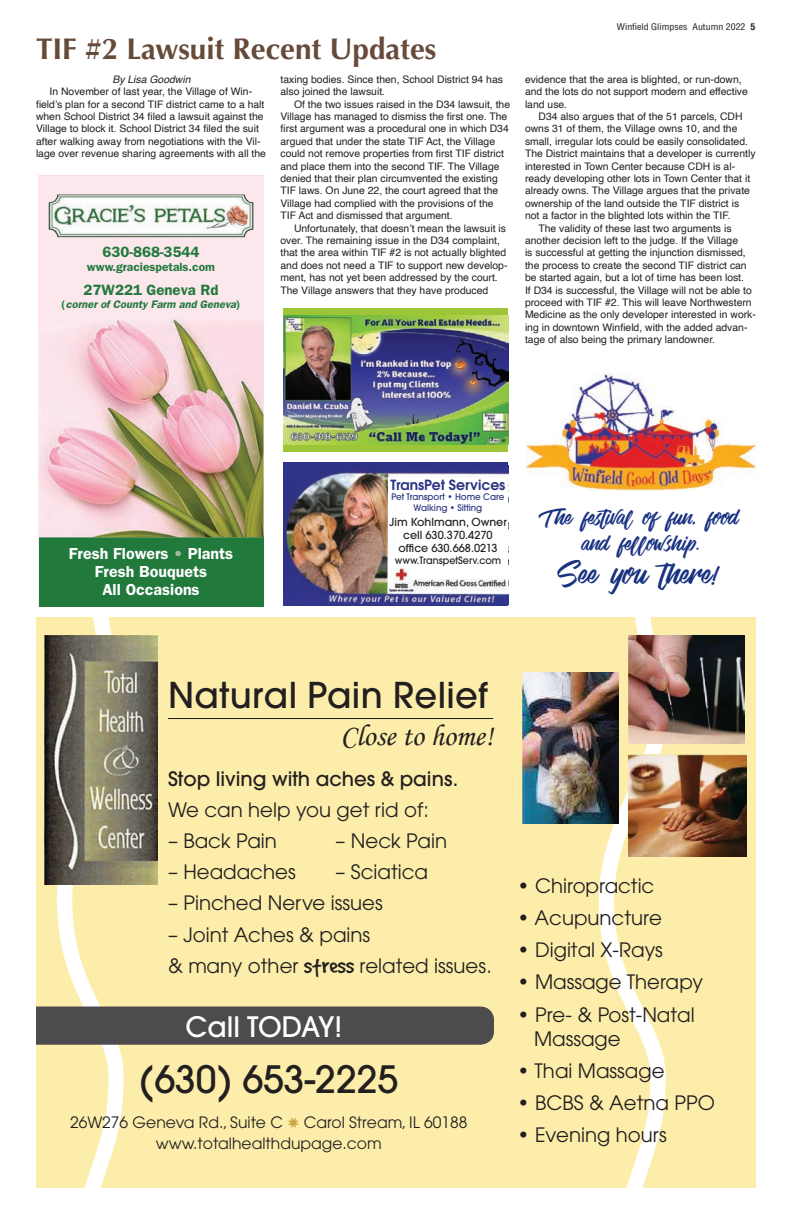
<style>
.page{position:relative;width:792px;height:1224px;background:#fff}
.page>*{position:absolute;margin:0;border:0;box-sizing:border-box;transform-origin:0 0}
.t1{font:500 37.5px "Avant Garde";color:#231f20}
.t2{font:500 35.4px "Avant Garde";letter-spacing:.01em;color:#231f20}
.t3{font:31px "Venetian";color:#183181}
.t4{font:30.2px "Monotype Corsiva";color:#231f20}
.t5{font:700 30px "Optima";color:#664a3a}
.t6{font:500 28px "Avant Garde";color:#fff}
.t7{font:23px/26px "Venetian";color:#183181;text-align:center}
.t8{font:19.8px/31.2px "Avant Garde";color:#231f20}
.t9{font:500 19.8px "Avant Garde";color:#231f20}
.t10{font:600 16px/18px "Franklin Gothic";color:#fff;text-align:center}
.t11{font:15.6px/20.8px "Avant Garde";color:#231f20}
.t12{font:600 15px "Franklin Gothic";color:#21793c}
.t13{font:600 14px "Avant Garde";color:#2b3482}
.t14{font:600 12px "Franklin Gothic";color:#21793c}
.t15{font:500 11px/13.1px "Avant Garde";color:#231f20;text-align:center}
.t16{font:italic 600 11px "Franklin Gothic";color:#21793c}
.t17{font:10.4px/12.4px "Helvetica";color:#231f20}
.t18{font:italic 10.4px "Helvetica";color:#231f20}
.t19{font:500 10px "Avant Garde";color:#231f20;scale:.96 1}
.t20{font:500 9px/10.8px "Avant Garde";color:#2b3482;text-align:center}
.t21{font:condensed 9px "Helvetica";color:#231f20;scale:1.1 1}
.s1{font-style:normal}
.s2{font-weight:700}
.s3{color:#a2b89b}
.s4{font-family:"Good Dog Plain";font-size:23.9px}
</style>
<div class="page">
<div style="left:36px;top:617px;width:720px;height:571px;background:#fceeaa"></div>
<svg style="left:49px;top:617px;width:82px;height:571px"></svg>
<svg style="left:598px;top:617px;width:75px;height:571px"></svg>
<hr style="left:168px;top:718px;width:325px;height:1px;background:#231f20">
<img style="left:44px;top:636px;width:113px;height:249px">
<img style="left:522px;top:672px;width:96px;height:152px">
<img style="left:629px;top:636px;width:115px;height:108px">
<img style="left:629px;top:754px;width:118px;height:102px">
<div style="left:36px;top:1007px;width:458px;height:38px;background:#4d4b4d"></div>
<div style="left:283px;top:462px;width:225px;height:144px;background:#2b3482"></div>
<img style="left:283px;top:466px;width:225px;height:139px">
<div style="left:388px;top:478px;width:120px;height:114px;background:#fff"></div>
<img style="left:389px;top:567px;width:117px;height:25px">
<div style="left:283px;top:308px;width:225px;height:144px;background:#9ec536"></div>
<img style="left:283px;top:316px;width:225px;height:128px">
<div style="left:39px;top:176px;width:224px;height:430px;background:#fce7ec"></div>
<div style="left:39px;top:535px;width:225px;height:72px;background:#21793c"></div>
<img style="left:39px;top:319px;width:225px;height:218px">
<img style="left:48px;top:194px;width:206px;height:43px">
<img style="left:527px;top:373px;width:228px;height:118px">
<h3 class="t5" style="left:36px;top:31px;width:402px">TIF #2 Lawsuit Recent Updates</h3>
<p class="t18" style="left:112px;top:71px;width:80px">By Lisa Goodwin</p>
<p class="t17" style="left:36px;top:86px;width:232px;text-indent:13px">In November of last year, the Village of Win&shy;field’s plan for a second TIF district came to a halt when School District 34 filed a lawsuit against the Village to block it. School District 34 filed the suit after walking away from negotiations with the Vil&shy;lage over revenue sharing agreements with all the</p>
<p class="t17" style="left:281px;top:73px;width:224px">taxing bodies. Since then, School District 94 has also joined the lawsuit.</p>
<p class="t17" style="left:281px;top:98px;width:231px;text-indent:13px">Of the two issues raised in the D34 lawsuit, the Village has managed to dismiss the first one. The first argument was a procedural one in which D34 argued that under the state TIF Act, the Village could not remove properties from first TIF district and place them into the second TIF. The Village denied that their plan circumvented the existing TIF laws. On June 22, the court agreed that the Village had complied with the provisions of the TIF Act and dismissed that argument.</p>
<p class="t17" style="left:280px;top:222px;width:229px;text-indent:14px">Unfortunately, that doesn’t mean the lawsuit is over. The remaining issue in the D34 complaint, that the area within TIF #2 is not actually blighted and does not need a TIF to support new develop&shy;ment, has not yet been addressed by the court.<br>The Village answers that they have produced</p>
<h3 class="t12" style="left:102px;top:243px;width:99px">630-868-3544</h3>
<p class="t14" style="left:87px;top:260px;width:130px">www.graciespetals.com</p>
<h3 class="t12" style="left:84px;top:281px;width:136px">27W221 Geneva Rd</h3>
<p class="t16" style="left:62px;top:298px;width:180px"><span class="s1">(</span>corner of County Farm and Geneva<span class="s1">)</span></p>
<p class="t21" style="left:617px;top:21px;width:127px">Winfield Glimpses Autumn 2022 <span class="s2">5</span></p>
<p class="t17" style="left:525px;top:73px;width:224px">evidence that the area is blighted, or run-down, and the lots do not support modern and effective land use.</p>
<p class="t17" style="left:539px;top:110px;width:206px">D34 also argues that of the 51 parcels, CDH</p>
<p class="t17" style="left:525px;top:123px;width:214px">owns 31 of them, the Village owns 10, and the</p>
<p class="t17" style="left:525px;top:135px;width:225px">small, irregular lots could be easily consolidated.</p>
<p class="t17" style="left:525px;top:148px;width:232px">The District maintains that a developer is currently</p>
<p class="t17" style="left:525px;top:160px;width:212px">interested in Town Center because CDH is al-</p>
<p class="t17" style="left:525px;top:172px;width:227px">ready developing other lots in Town Center that it</p>
<p class="t17" style="left:525px;top:185px;width:227px">already owns. The Village argues that the private</p>
<p class="t17" style="left:525px;top:197px;width:216px">ownership of the land outside the TIF district is</p>
<p class="t17" style="left:525px;top:210px;width:207px">not a factor in the blighted lots within the TIF.</p>
<p class="t17" style="left:538px;top:222px;width:195px">The validity of these last two arguments is</p>
<p class="t17" style="left:525px;top:234px;width:215px">another decision left to the judge. If the Village</p>
<p class="t17" style="left:525px;top:247px;width:222px">is successful at getting the injunction dismissed,</p>
<p class="t17" style="left:525px;top:259px;width:223px">the process to create the second TIF district can</p>
<p class="t17" style="left:525px;top:272px;width:221px">be started again, but a lot of time has been lost.</p>
<p class="t17" style="left:525px;top:284px;width:228px">If D34 is successful, the Village will not be able to</p>
<p class="t17" style="left:525px;top:296px;width:228px">proceed with TIF #2. This will leave Northwestern</p>
<p class="t17" style="left:525px;top:309px;width:232px">Medicine as the only developer interested in work-</p>
<p class="t17" style="left:525px;top:321px;width:224px">ing in downtown Winfield, with the added advan-</p>
<p class="t17" style="left:525px;top:334px;width:192px">tage of also being the primary landowner.</p>
<h3 class="t10" style="left:69px;top:545px;width:166px">Fresh Flowers <span class="s3">•</span> Plants<br>Fresh Bouquets<br>All Occasions</h3>
<h3 class="t13" style="left:391px;top:475px;width:116px">TransPet Services</h3>
<p class="t20" style="left:392px;top:492px;width:114px">Pet Transport • Home Care<br>Walking • Sitting</p>
<p class="t15" style="left:389px;top:516px;width:119px">Jim Kohlmann, Owner cell 630.370.4270 office 630.668.0213</p>
<p class="t19" style="left:395px;top:555px;width:112px">www.TranspetServ.com</p>
<h3 class="t7" style="left:544px;top:503px;width:196px">The festival of fun, food and fellowship.</h3>
<h3 class="t3" style="left:562px;top:554px;width:159px">See you there!</h3>
<h2 class="t2" style="left:168px;top:673px;width:322px">Natural Pain Relief</h2>
<h3 class="t4" style="left:341px;top:717px;width:154px">Close to home!</h3>
<h3 class="t9" style="left:168px;top:766px;width:292px">Stop living with aches &amp; pains.</h3>
<h3 class="t8" style="left:168px;top:794px;width:262px">We can help you get rid of:</h3>
<h3 class="t8" style="left:168px;top:825px;width:110px">– Back Pain</h3>
<h3 class="t8" style="left:336px;top:825px;width:113px">– Neck Pain</h3>
<h3 class="t8" style="left:168px;top:856px;width:129px">– Headaches</h3>
<h3 class="t8" style="left:336px;top:856px;width:94px">– Sciatica</h3>
<h3 class="t8" style="left:168px;top:888px;width:216px">– Pinched Nerve issues</h3>
<h3 class="t8" style="left:168px;top:919px;width:325px">– Joint Aches &amp; pains<br>&amp; many other <span class="s4">stress</span> related issues.</h3>
<h3 class="t6" style="left:186px;top:1009px;width:158px">Call TODAY!</h3>
<h1 class="t1" style="left:139px;top:1056px;width:261px">(630) 653-2225</h1>
<h3 class="t11" style="left:70px;top:1112px;width:215px">26W276 Geneva Rd., Suite C</h3>
<h3 class="t11" style="left:156px;top:1112px;width:313px;text-indent:148px">Carol Stream, IL 60188 www.totalhealthdupage.com</h3>
<h3 class="t8" style="left:518px;top:870px;width:138px">• Chiropractic</h3>
<h3 class="t8" style="left:518px;top:902px;width:146px">• Acupuncture</h3>
<h3 class="t8" style="left:518px;top:934px;width:147px">• Digital X-Rays</h3>
<h3 class="t8" style="left:518px;top:967px;width:187px">• Massage Therapy</h3>
<h3 class="t8" style="left:534px;top:1003px;width:162px;line-height:23.9px;text-indent:-16px">• Pre- &amp; Post-Natal<br>Massage</h3>
<h3 class="t8" style="left:518px;top:1055px;width:149px">• Thai Massage</h3>
<h3 class="t8" style="left:518px;top:1087px;width:199px">• BCBS &amp; Aetna PPO</h3>
<h3 class="t8" style="left:518px;top:1120px;width:151px">• Evening hours</h3>
</div>
